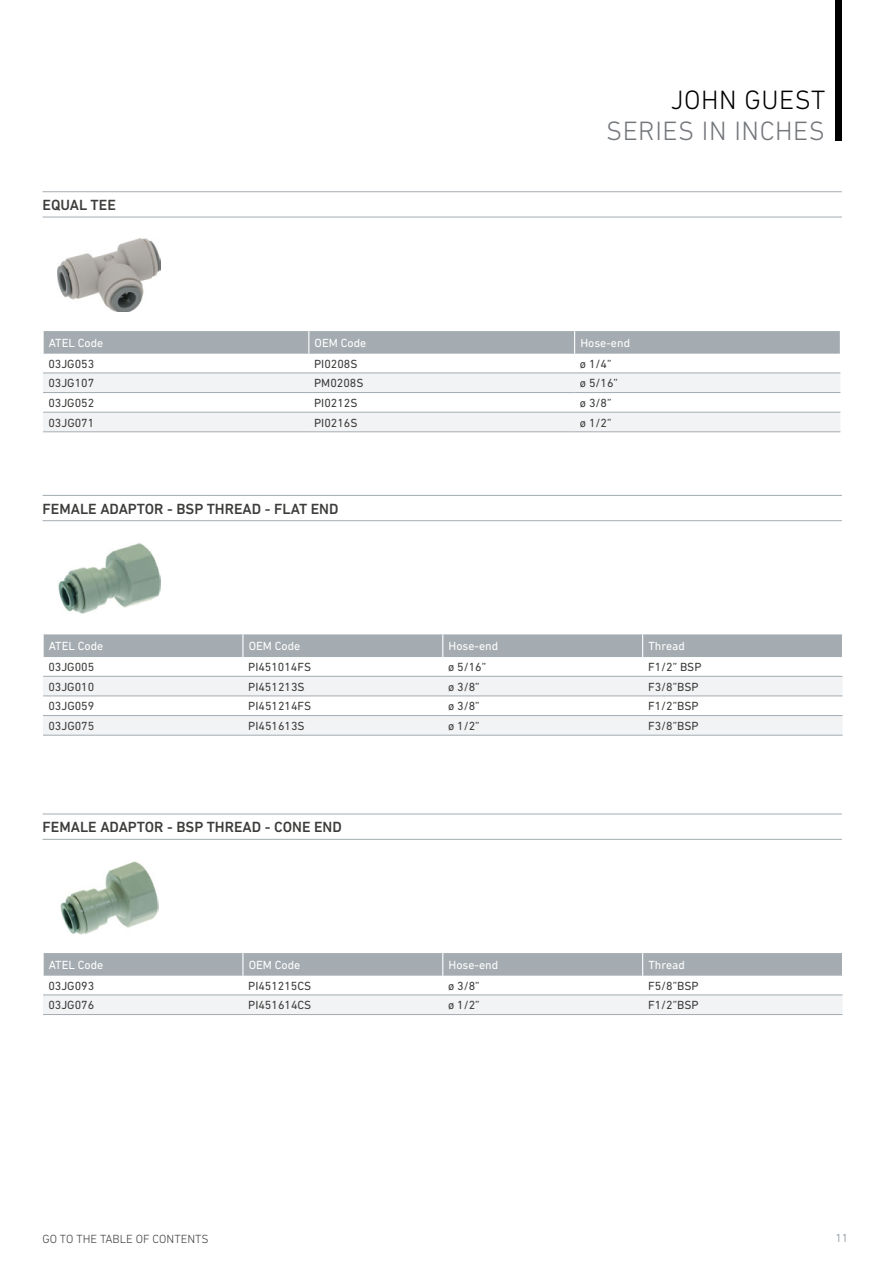
<style>
.page{position:relative;width:893px;height:1263px;background:#fff}
.page>*{position:absolute;margin:0;border:0;box-sizing:border-box;transform-origin:0 0}
.t1{font:300 27px "DIN Next LT Pro";letter-spacing:.02em;color:#74777b}
.t2{font:300 27px "DIN Next LT Pro";letter-spacing:.02em;color:#000}
.t3{font:500 15px "DIN Next LT Pro";color:#3c3c3b}
.t4{font:12px "DIN Next LT Pro";color:#3c3c3b}
.t5{font:12px "DIN Next LT Pro";color:#fff}
.t6{font:300 12px "DIN Next LT Pro";color:#3c3c3b}
.t7{font:12px "DIN Next LT Pro";color:#a4acb1}
</style>
<div class="page">
<div style="left:836px;top:0;width:6px;height:140px;background:#000"></div>
<hr style="left:43px;top:495px;width:799px;height:1px;background:#a4acb1">
<hr style="left:43px;top:520px;width:799px;height:1px;background:#a4acb1">
<img style="left:58px;top:543px;width:103px;height:71px">
<svg style="left:43px;top:677px;width:799px;height:58px;fill:#f1f3f4"></svg>
<div style="left:43px;top:634px;width:800px;height:23px;background:#a4acb1"></div>
<hr style="left:243px;top:676px;width:200px;height:1px;background:#a4acb1">
<hr style="left:443px;top:676px;width:200px;height:1px;background:#a4acb1">
<hr style="left:643px;top:676px;width:199px;height:1px;background:#a4acb1">
<hr style="left:243px;top:695px;width:200px;height:1px;background:#a4acb1">
<hr style="left:243px;top:715px;width:200px;height:1px;background:#a4acb1">
<hr style="left:243px;top:735px;width:200px;height:1px;background:#a4acb1">
<hr style="left:443px;top:695px;width:200px;height:1px;background:#a4acb1">
<hr style="left:643px;top:695px;width:199px;height:1px;background:#a4acb1">
<hr style="left:443px;top:715px;width:200px;height:1px;background:#a4acb1">
<hr style="left:643px;top:715px;width:199px;height:1px;background:#a4acb1">
<hr style="left:443px;top:735px;width:200px;height:1px;background:#a4acb1">
<hr style="left:643px;top:735px;width:199px;height:1px;background:#a4acb1">
<hr style="left:43px;top:676px;width:200px;height:1px;background:#a4acb1">
<hr style="left:43px;top:695px;width:200px;height:1px;background:#a4acb1">
<hr style="left:43px;top:715px;width:200px;height:1px;background:#a4acb1">
<hr style="left:43px;top:735px;width:200px;height:1px;background:#a4acb1">
<hr style="left:43px;top:814px;width:799px;height:1px;background:#a4acb1">
<hr style="left:43px;top:839px;width:799px;height:1px;background:#a4acb1">
<img style="left:60px;top:861px;width:99px;height:73px">
<div style="left:43px;top:995px;width:799px;height:19px;background:#f1f3f4"></div>
<div style="left:43px;top:953px;width:800px;height:23px;background:#a4acb1"></div>
<hr style="left:243px;top:994px;width:200px;height:1px;background:#a4acb1">
<hr style="left:243px;top:1014px;width:200px;height:1px;background:#a4acb1">
<hr style="left:443px;top:994px;width:200px;height:1px;background:#a4acb1">
<hr style="left:643px;top:994px;width:199px;height:1px;background:#a4acb1">
<hr style="left:443px;top:1014px;width:200px;height:1px;background:#a4acb1">
<hr style="left:643px;top:1014px;width:199px;height:1px;background:#a4acb1">
<hr style="left:43px;top:994px;width:200px;height:1px;background:#a4acb1">
<hr style="left:43px;top:1014px;width:200px;height:1px;background:#a4acb1">
<hr style="left:43px;top:191px;width:799px;height:1px;background:#a4acb1">
<hr style="left:43px;top:217px;width:799px;height:1px;background:#a4acb1">
<img style="left:57px;top:238px;width:104px;height:74px">
<svg style="left:43px;top:374px;width:797px;height:57px;fill:#f1f3f4"></svg>
<div style="left:43px;top:331px;width:797px;height:23px;background:#a4acb1"></div>
<hr style="left:309px;top:373px;width:266px;height:1px;background:#a4acb1">
<hr style="left:575px;top:373px;width:265px;height:1px;background:#a4acb1">
<hr style="left:309px;top:392px;width:266px;height:1px;background:#a4acb1">
<hr style="left:309px;top:412px;width:266px;height:1px;background:#a4acb1">
<hr style="left:309px;top:431px;width:266px;height:1px;background:#a4acb1">
<hr style="left:575px;top:392px;width:265px;height:1px;background:#a4acb1">
<hr style="left:575px;top:412px;width:265px;height:1px;background:#a4acb1">
<hr style="left:575px;top:431px;width:265px;height:1px;background:#a4acb1">
<hr style="left:43px;top:373px;width:266px;height:1px;background:#a4acb1">
<hr style="left:43px;top:392px;width:266px;height:1px;background:#a4acb1">
<hr style="left:43px;top:412px;width:266px;height:1px;background:#a4acb1">
<hr style="left:43px;top:431px;width:266px;height:1px;background:#a4acb1">
<p class="t3" style="left:43px;top:196px;width:75px">EQUAL TEE</p>
<h1 class="t2" style="left:671px;top:84px;width:156px">JOHN GUEST</h1>
<h1 class="t1" style="left:606px;top:116px;width:220px">SERIES IN INCHES</h1>
<p class="t5" style="left:49px;top:336px;width:56px">ATEL Code</p>
<p class="t5" style="left:315px;top:336px;width:53px">OEM Code</p>
<p class="t5" style="left:580px;top:336px;width:51px">Hose-end</p>
<p class="t4" style="left:48px;top:357px;width:47px">03JG053</p>
<p class="t4" style="left:314px;top:357px;width:45px">PI0208S</p>
<p class="t4" style="left:580px;top:357px;width:33px">ø 1/4”</p>
<p class="t4" style="left:48px;top:376px;width:47px">03JG107</p>
<p class="t4" style="left:314px;top:376px;width:51px">PM0208S</p>
<p class="t4" style="left:580px;top:376px;width:40px">ø 5/16”</p>
<p class="t4" style="left:48px;top:396px;width:47px">03JG052</p>
<p class="t4" style="left:314px;top:396px;width:45px">PI0212S</p>
<p class="t4" style="left:580px;top:396px;width:33px">ø 3/8”</p>
<p class="t4" style="left:48px;top:415px;width:47px">03JG071</p>
<p class="t4" style="left:314px;top:415px;width:45px">PI0216S</p>
<p class="t4" style="left:580px;top:415px;width:33px">ø 1/2”</p>
<p class="t3" style="left:43px;top:500px;width:297px">FEMALE ADAPTOR - BSP THREAD - FLAT END</p>
<p class="t5" style="left:49px;top:639px;width:56px">ATEL Code</p>
<p class="t5" style="left:249px;top:639px;width:53px">OEM Code</p>
<p class="t5" style="left:449px;top:639px;width:51px">Hose-end</p>
<p class="t5" style="left:648px;top:639px;width:38px">Thread</p>
<p class="t4" style="left:48px;top:660px;width:47px">03JG005</p>
<p class="t4" style="left:248px;top:660px;width:64px">PI451014FS</p>
<p class="t4" style="left:448px;top:660px;width:40px">ø 5/16”</p>
<p class="t4" style="left:648px;top:660px;width:55px">F1/2” BSP</p>
<p class="t4" style="left:48px;top:680px;width:47px">03JG010</p>
<p class="t4" style="left:248px;top:680px;width:58px">PI451213S</p>
<p class="t4" style="left:448px;top:680px;width:33px">ø 3/8”</p>
<p class="t4" style="left:648px;top:680px;width:52px">F3/8”BSP</p>
<p class="t4" style="left:48px;top:699px;width:47px">03JG059</p>
<p class="t4" style="left:248px;top:699px;width:64px">PI451214FS</p>
<p class="t4" style="left:448px;top:699px;width:33px">ø 3/8”</p>
<p class="t4" style="left:648px;top:699px;width:52px">F1/2”BSP</p>
<p class="t4" style="left:48px;top:719px;width:47px">03JG075</p>
<p class="t4" style="left:248px;top:719px;width:58px">PI451613S</p>
<p class="t4" style="left:448px;top:719px;width:33px">ø 1/2”</p>
<p class="t4" style="left:648px;top:719px;width:52px">F3/8”BSP</p>
<p class="t3" style="left:43px;top:818px;width:301px">FEMALE ADAPTOR - BSP THREAD - CONE END</p>
<p class="t5" style="left:49px;top:958px;width:56px">ATEL Code</p>
<p class="t5" style="left:249px;top:958px;width:53px">OEM Code</p>
<p class="t5" style="left:449px;top:958px;width:51px">Hose-end</p>
<p class="t5" style="left:648px;top:958px;width:38px">Thread</p>
<p class="t4" style="left:48px;top:978px;width:47px">03JG093</p>
<p class="t4" style="left:248px;top:978px;width:65px">PI451215CS</p>
<p class="t4" style="left:448px;top:978px;width:33px">ø 3/8”</p>
<p class="t4" style="left:648px;top:978px;width:52px">F5/8”BSP</p>
<p class="t4" style="left:48px;top:998px;width:47px">03JG076</p>
<p class="t4" style="left:248px;top:998px;width:65px">PI451614CS</p>
<p class="t4" style="left:448px;top:998px;width:33px">ø 1/2”</p>
<p class="t4" style="left:648px;top:998px;width:52px">F1/2”BSP</p>
<p class="t6" style="left:43px;top:1232px;width:168px">GO TO THE TABLE OF CONTENTS</p>
<p class="t7" style="left:835px;top:1231px;width:15px">11</p>
</div>
